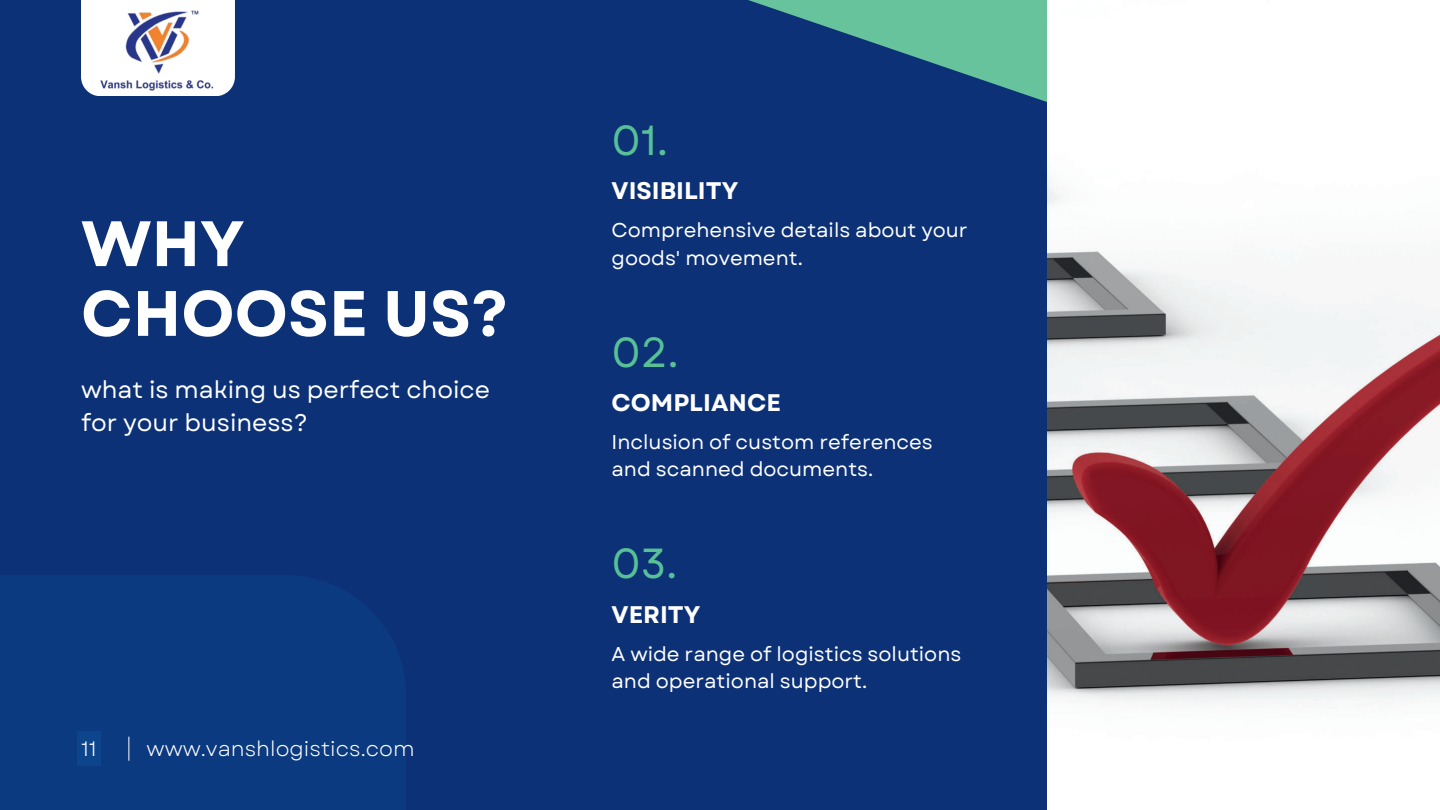
<style>
.page{position:relative;width:1440px;height:810px;background:#0c3176}
.page>*{position:absolute;margin:0;border:0;box-sizing:border-box;transform-origin:0 0}
.t1{font:700 64px/69.8px "Garet";color:#fff}
.t2{font:42px "Garet";color:#57c096}
.t3{font:24px/33px "Garet";color:#fff}
.t4{font:700 24px "Garet";color:#fff}
.t5{font:21px "Garet";color:#fff}
.t6{font:20px/27.8px "Garet";color:#fff}
</style>
<div class="page">
<div style="left:0;top:575px;width:406px;height:235px;background:#0c3a80"></div>
<svg style="left:129px;top:737px;width:1px;height:24px"></svg>
<svg style="left:748px;top:0;width:299px;height:102px"></svg>
<img style="left:1047px;top:0;width:393px;height:810px">
<div style="left:81px;top:0;width:154px;height:96px;background:#fff"></div>
<img style="left:99px;top:4px;width:116px;height:92px">
<div style="left:77px;top:731px;width:24px;height:35px;background:#0c458c"></div>
<h1 class="t1" style="left:81px;top:211px;width:429px">WHY<br>CHOOSE US?</h1>
<p class="t3" style="left:81px;top:374px;width:411px">what is making us perfect choice for your business?</p>
<p class="t5" style="left:81px;top:736px;width:17px">11</p>
<p class="t5" style="left:147px;top:736px;width:270px">www.vanshlogistics.com</p>
<h2 class="t2" style="left:612px;top:114px;width:58px">01.</h2>
<p class="t4" style="left:612px;top:176px;width:128px">VISIBILITY</p>
<p class="t6" style="left:612px;top:217px;width:358px">Comprehensive details about your goods' movement.</p>
<h2 class="t2" style="left:612px;top:326px;width:69px">02.</h2>
<p class="t4" style="left:612px;top:388px;width:171px">COMPLIANCE</p>
<p class="t6" style="left:612px;top:428px;width:323px">Inclusion of custom references and scanned documents.</p>
<h2 class="t2" style="left:612px;top:538px;width:67px">03.</h2>
<p class="t4" style="left:612px;top:600px;width:90px">VERITY</p>
<p class="t6" style="left:612px;top:640px;width:351px">A wide range of logistics solutions and operational support.</p>
</div>
